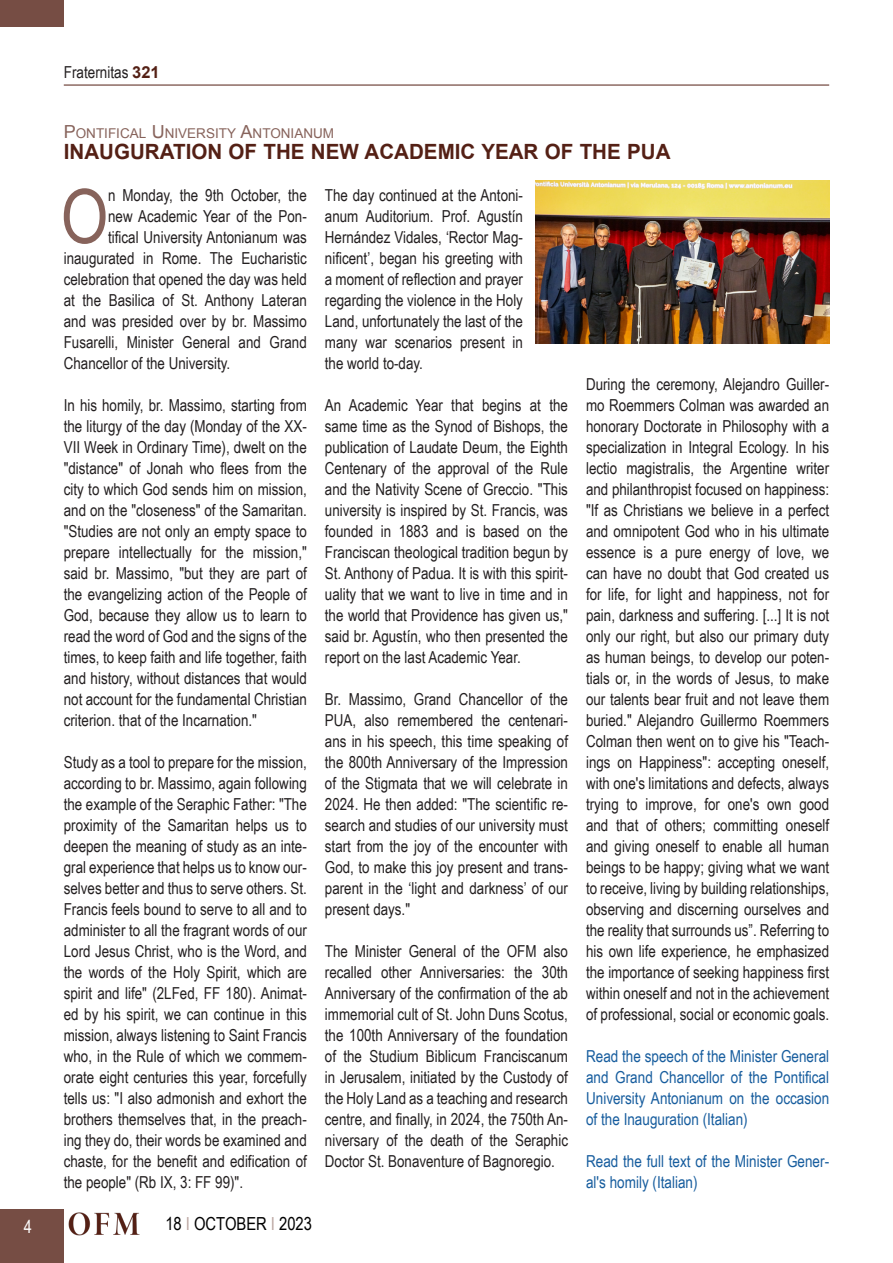
<style>
.page{position:relative;width:893px;height:1263px;background:#fff}
.page>*{position:absolute;margin:0;border:0;box-sizing:border-box;transform-origin:0 0}
.Testo_normal{font:75.15px "Arial Narrow";color:#87635b}
.Titolo{font:700 21px "Arial";color:#542015}
.t1{font:18px "Arial Narrow";color:#000}
.t2{font:18px "Arial Narrow";color:#fff}
.Testo_normal-2{font:16.5px/21px "Arial Narrow";color:#231f20;text-align:justify}
.Testo_normal-3{font:16.5px/21px "Arial Narrow";color:#175d9e;text-align:justify}
.Titolo_piccolo{font:13.5px "Arial";color:#87635b}
.s1{font-family:"Arial";font-weight:700;color:#542015}
.s2{font-size:18px}
.s3{color:#bba6a1}
</style>
<div class="page">
<div style="left:0;top:1209px;width:64px;height:54px;background:#764d44"></div>
<hr style="left:64px;top:85px;width:765px;height:1px;background:#542015">
<div style="left:0;top:0;width:64px;height:27px;background:#764d44"></div>
<img style="left:69px;top:1212px;width:71px;height:24px">
<img style="left:536px;top:181px;width:293px;height:162px">
<p class="t2" style="left:24px;top:1213px;width:10px">4</p>
<p class="Testo_normal-2" style="left:64px;top:61px;width:97px">Fraternitas <span class="s1">321</span></p>
<p class="Titolo_piccolo" style="left:64px;top:124px;width:272px"><span class="s2">P</span>ONTIFICAL <span class="s2">U</span> NIVERSITY <span class="s2">A</span>NTONIANUM</p>
<p class="Titolo" style="left:64px;top:138px;width:608px">INAUGURATION OF THE NEW ACADEMIC YEAR OF THE PUA</p>
<p class="Testo_normal" style="left:61px;top:161px;width:49px">O</p>
<p class="Testo_normal-2" style="left:108px;top:184px;width:200px">n Monday, the 9th October, the</p>
<p class="Testo_normal-2" style="left:325px;top:184px;width:200px">The day continued at the Antoni&shy;anum Auditorium. Prof. Agustín Hernández Vidales, ‘Rector Mag&shy;nificent’, began his greeting with a moment of reflection and prayer regarding the violence in the Holy Land, unfortunately the last of the many war scenarios present in the world to-day.</p>
<p class="Testo_normal-2" style="left:325px;top:394px;width:245px">An Academic Year that begins at the same time as the Synod of Bishops, the publication of Laudate Deum, the Eighth Centenary of the approval of the Rule and the Nativity Scene of Greccio. "This university is inspired by St. Francis, was founded in 1883 and is based on the Franciscan theological tradition begun by St. Anthony of Padua. It is with this spirit&shy;uality that we want to live in time and in the world that Providence has given us," said br. Agustín, who then presented the report on the last Academic Year.</p>
<p class="Testo_normal-2" style="left:325px;top:688px;width:245px">Br. Massimo, Grand Chancellor of the PUA, also remembered the centenari&shy;ans in his speech, this time speaking of the 800th Anniversary of the Impression of the Stigmata that we will celebrate in 2024. He then added: "The scientific re&shy;search and studies of our university must start from the joy of the encounter with God, to make this joy present and trans&shy;parent in the ‘light and darkness’ of our present days."</p>
<p class="Testo_normal-2" style="left:325px;top:940px;width:245px">The Minister General of the OFM also recalled other Anniversaries: the 30th Anniversary of the confirmation of the ab immemorial cult of St. John Duns Scotus, the 100th Anniversary of the foundation of the Studium Biblicum Franciscanum in Jerusalem, initiated by the Custody of the Holy Land as a teaching and research centre, and finally, in 2024, the 750th An&shy;niversary of the death of the Seraphic Doctor St. Bonaventure of Bagnoregio.</p>
<p class="Testo_normal-2" style="left:108px;top:205px;width:200px">new Academic Year of the Pon-</p>
<p class="Testo_normal-2" style="left:108px;top:226px;width:200px">tifical University Antonianum was</p>
<p class="Testo_normal-2" style="left:64px;top:247px;width:245px">inaugurated in Rome. The Eucharistic</p>
<p class="Testo_normal-2" style="left:64px;top:268px;width:245px">celebration that opened the day was held</p>
<p class="Testo_normal-2" style="left:64px;top:289px;width:245px">at the Basilica of St. Anthony Lateran</p>
<p class="Testo_normal-2" style="left:64px;top:310px;width:245px">and was presided over by br. Massimo</p>
<p class="Testo_normal-2" style="left:64px;top:331px;width:245px">Fusarelli, Minister General and Grand</p>
<p class="Testo_normal-2" style="left:64px;top:352px;width:168px">Chancellor of the University.</p>
<p class="Testo_normal-2" style="left:64px;top:394px;width:245px">In his homily, br. Massimo, starting from the liturgy of the day (Monday of the XX-VII Week in Ordinary Time), dwelt on the "distance" of Jonah who flees from the city to which God sends him on mission, and on the "closeness" of the Samaritan. "Studies are not only an empty space to prepare intellectually for the mission," said br. Massimo, "but they are part of the evangelizing action of the People of God, because they allow us to learn to read the word of God and the signs of the times, to keep faith and life together, faith and history, without distances that would not account for the fundamental Christian criterion. that of the Incarnation."</p>
<p class="Testo_normal-2" style="left:64px;top:751px;width:245px">Study as a tool to prepare for the mission, according to br. Massimo, again following the example of the Seraphic Father: "The proximity of the Samaritan helps us to deepen the meaning of study as an inte&shy;gral experience that helps us to know our&shy;selves better and thus to serve others. St.<br>Francis feels bound to serve to all and to administer to all the fragrant words of our Lord Jesus Christ, who is the Word, and the words of the Holy Spirit, which are spirit and life" (2LFed, FF 180). Animat&shy;ed by his spirit, we can continue in this mission, always listening to Saint Francis who, in the Rule of which we commem&shy;orate eight centuries this year, forcefully tells us: "I also admonish and exhort the brothers themselves that, in the preach&shy;ing they do, their words be examined and chaste, for the benefit and edification of the people" (Rb IX, 3: FF 99)".</p>
<p class="Testo_normal-2" style="left:586px;top:373px;width:245px">During the ceremony, Alejandro Guiller&shy;mo Roemmers Colman was awarded an honorary Doctorate in Philosophy with a specialization in Integral Ecology. In his lectio magistralis, the Argentine writer and philanthropist focused on happiness: "If as Christians we believe in a perfect and omnipotent God who in his ultimate essence is a pure energy of love, we can have no doubt that God created us for life, for light and happiness, not for pain, darkness and suffering. [...] It is not only our right, but also our primary duty as human beings, to develop our poten&shy;tials or, in the words of Jesus, to make our talents bear fruit and not leave them buried." Alejandro Guillermo Roemmers Colman then went on to give his "Teach&shy;ings on Happiness": accepting oneself, with one's limitations and defects, always trying to improve, for one's own good and that of others; committing oneself and giving oneself to enable all human beings to be happy; giving what we want to receive, living by building relationships, observing and discerning ourselves and the reality that surrounds us”. Referring to his own life experience, he emphasized the importance of seeking happiness first within oneself and not in the achievement of professional, social or economic goals.</p>
<p class="Testo_normal-3" style="left:586px;top:1045px;width:245px">Read the speech of the Minister General and Grand Chancellor of the Pontifical University Antonianum on the occasion of the Inauguration (Italian)</p>
<p class="Testo_normal-3" style="left:586px;top:1150px;width:245px">Read the full text of the Minister Gener&shy;al's homily (Italian)</p>
<p class="t1" style="left:165px;top:1210px;width:148px">18 <span class="s3">I</span> OCTOBER <span class="s3">I</span> 2023</p>
</div>
